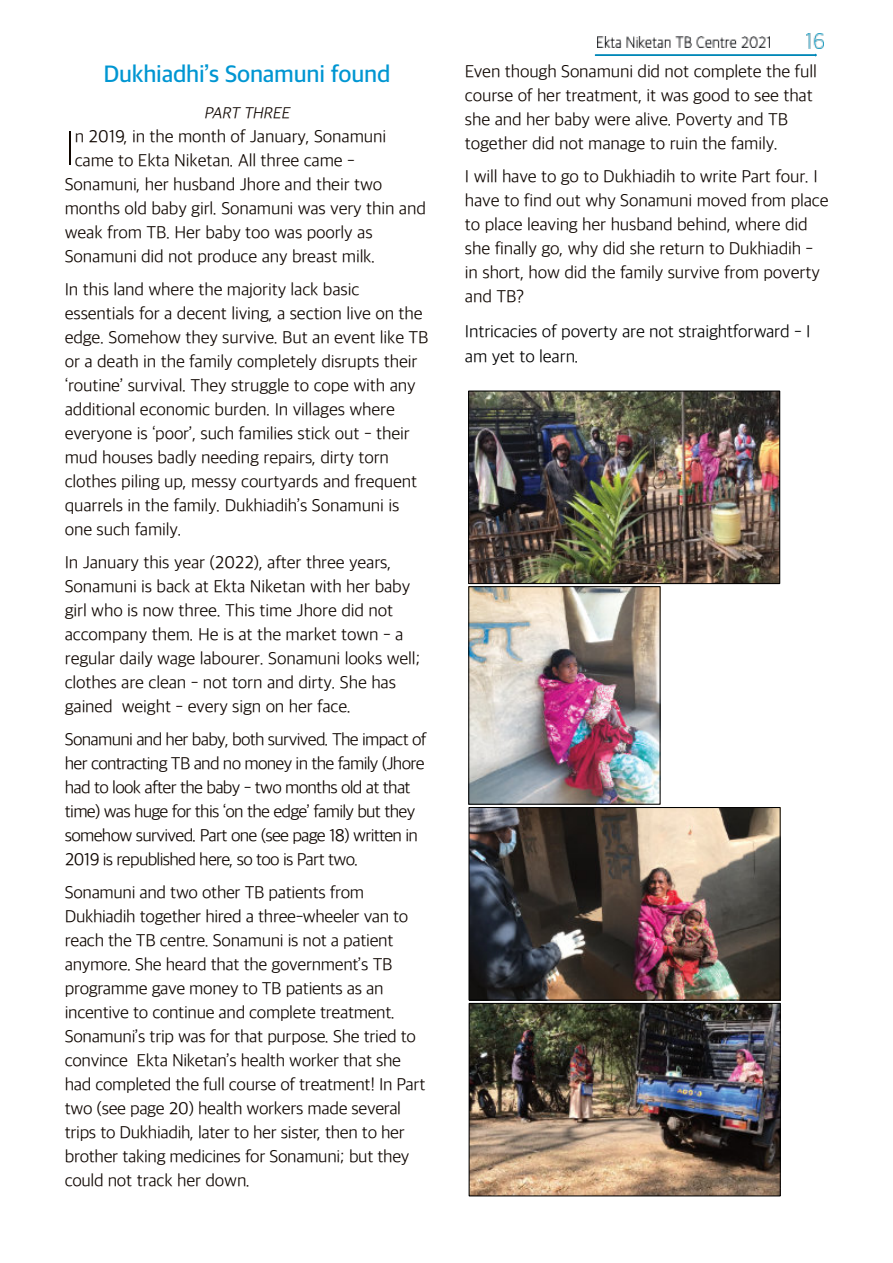
<style>
.page{position:relative;width:893px;height:1263px;background:#fff}
.page>*{position:absolute;margin:0;border:0;box-sizing:border-box;transform-origin:0 0}
.t1{font:100 50.25px "Apple SD Gothic Neo";color:#0f0600}
.t2{font:600 24px "Apple SD Gothic Neo";letter-spacing:-.01em;color:#0096d2}
.t3{font:300 18px/24px "Apple SD Gothic Neo";letter-spacing:-.01em;color:#0f0600}
.t4{font:300 18px/24px "Apple SD Gothic Neo";letter-spacing:-.04em;color:#0f0600}
.t5{font:300 18px/25.5px "Apple SD Gothic Neo";letter-spacing:-.01em;color:#000}
.t6{font:italic 300 16.5px "Apple SD Gothic Neo";color:#0f0600}
</style>
<div class="page">
<img style="left:471px;top:1005px;width:308px;height:189px">
<div style="left:469px;top:1003px;width:312px;height:193px;border:1px solid #000"></div>
<img style="left:470px;top:809px;width:309px;height:189px">
<div style="left:468px;top:807px;width:313px;height:193px;border:1px solid #000"></div>
<img style="left:470px;top:392px;width:308px;height:190px">
<div style="left:468px;top:390px;width:312px;height:194px;border:1px solid #000"></div>
<img style="left:470px;top:588px;width:189px;height:215px">
<div style="left:468px;top:586px;width:193px;height:219px;border:1px solid #000"></div>
<svg style="left:595px;top:53px;width:222px;height:4px"></svg>
<img style="left:597px;top:37px;width:172px;height:11px">
<img style="left:806px;top:34px;width:17px;height:14px">
<h2 class="t2" style="left:103px;top:61px;width:288px">Dukhiadhi’s Sonamuni found</h2>
<p class="t6" style="left:204px;top:104px;width:90px">PART THREE</p>
<h1 class="t1" style="left:65px;top:122px;width:12px">I</h1>
<p class="t3" style="left:75px;top:126px;width:313px">n 2019, in the month of January, Sonamuni</p>
<p class="t3" style="left:75px;top:150px;width:282px">came to Ekta Niketan. All three came -</p>
<p class="t3" style="left:65px;top:174px;width:319px">Sonamuni, her husband Jhore and their two</p>
<p class="t3" style="left:65px;top:198px;width:363px">months old baby girl. Sonamuni was very thin and</p>
<p class="t3" style="left:65px;top:222px;width:309px">weak from TB. Her baby too was poorly as</p>
<p class="t3" style="left:65px;top:246px;width:312px">Sonamuni did not produce any breast milk.</p>
<p class="t3" style="left:65px;top:279px;width:365px">In this land where the majority lack basic essentials for a decent living, a section live on the edge. Somehow they survive. But an event like TB or a death in the family completely disrupts their ‘routine’ survival. They struggle to cope with any additional economic burden. In villages where everyone is ‘poor’, such families stick out - their mud houses badly needing repairs, dirty torn clothes piling up, messy courtyards and frequent quarrels in the family. Dukhiadih’s Sonamuni is one such family.</p>
<p class="t3" style="left:65px;top:552px;width:357px">In January this year (2022), after three years, Sonamuni is back at Ekta Niketan with her baby girl who is now three. This time Jhore did not accompany them. He is at the market town - a regular daily wage labourer. Sonamuni looks well; clothes are clean - not torn and dirty. She has gained weight - every sign on her face.</p>
<p class="t4" style="left:65px;top:729px;width:363px">Sonamuni and her baby, both survived. The impact of her contracting TB and no money in the family (Jhore had to look after the baby - two months old at that time) was huge for this ‘on the edge’ family but they somehow survived. Part one (see page 18) written in 2019 is republished here, so too is Part two.</p>
<p class="t3" style="left:65px;top:882px;width:362px">Sonamuni and two other TB patients from Dukhiadih together hired a three-wheeler van to reach the TB centre. Sonamuni is not a patient anymore. She heard that the government’s TB programme gave money to TB patients as an incentive to continue and complete treatment.<br>Sonamuni’s trip was for that purpose. She tried to convince Ekta Niketan’s health worker that she had completed the full course of treatment! In Part two (see page 20) health workers made several trips to Dukhiadih, later to her sister, then to her brother taking medicines for Sonamuni; but they could not track her down.</p>
<p class="t3" style="left:465px;top:61px;width:353px">Even though Sonamuni did not complete the full course of her treatment, it was good to see that she and her baby were alive. Poverty and TB together did not manage to ruin the family.</p>
<p class="t3" style="left:465px;top:166px;width:365px">I will have to go to Dukhiadih to write Part four. I have to find out why Sonamuni moved from place to place leaving her husband behind, where did she finally go, why did she return to Dukhiadih - in short, how did the family survive from poverty and TB?</p>
<p class="t5" style="left:465px;top:320px;width:347px">Intricacies of poverty are not straightforward - I am yet to learn.</p>
</div>
